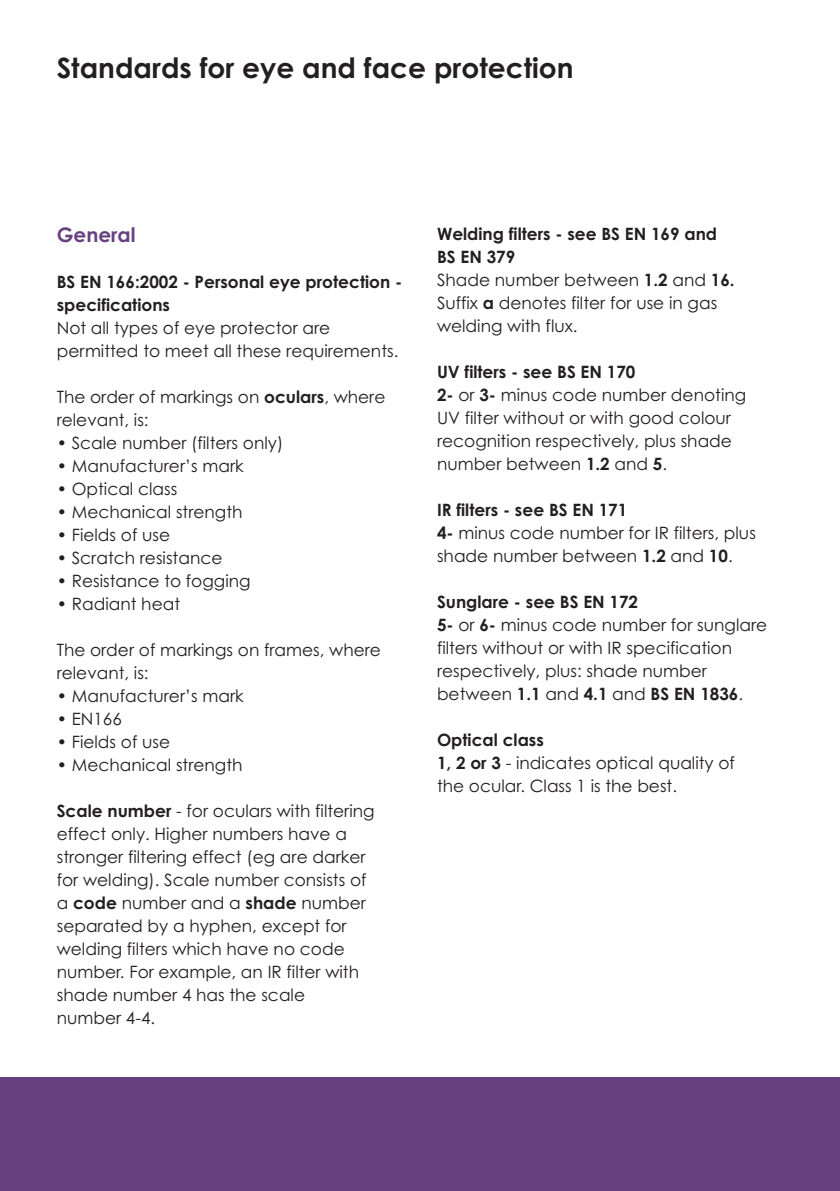
<style>
.page{position:relative;width:840px;height:1191px;background:#fff}
.page>*{position:absolute;margin:0;border:0;box-sizing:border-box;transform-origin:0 0}
.t1{font:700 28px "Century Gothic";color:#231f20}
.t2{font:700 20px "Century Gothic";color:#66407f}
.t3{font:17px/23px "Century Gothic";color:#231f20}
.t4{font:700 17px/23px "Century Gothic";color:#231f20}
.s1{font-weight:700}
</style>
<div class="page">
<div style="left:0;top:1077px;width:839px;height:114px;background:#66407f"></div>
<h1 class="t1" style="left:57px;top:57px;width:518px">Standards for eye and face protection</h1>
<p class="t2" style="left:57px;top:227px;width:80px">General</p>
<p class="t4" style="left:57px;top:272px;width:347px">BS EN 166:2002 - Personal eye protection - specifications</p>
<p class="t3" style="left:57px;top:318px;width:343px">Not all types of eye protector are permitted to meet all these requirements.</p>
<p class="t3" style="left:57px;top:387px;width:330px">The order of markings on <span class="s1">oculars</span>, where relevant, is:</p>
<p class="t3" style="left:57px;top:433px;width:228px">• Scale number (filters only)</p>
<p class="t3" style="left:57px;top:456px;width:188px">• Manufacturer’s mark</p>
<p class="t3" style="left:57px;top:479px;width:122px">• Optical class</p>
<p class="t3" style="left:57px;top:502px;width:187px">• Mechanical strength</p>
<p class="t3" style="left:57px;top:525px;width:115px">• Fields of use</p>
<p class="t3" style="left:57px;top:548px;width:167px">• Scratch resistance</p>
<p class="t3" style="left:57px;top:571px;width:195px">• Resistance to fogging</p>
<p class="t3" style="left:57px;top:594px;width:125px">• Radiant heat</p>
<p class="t3" style="left:57px;top:640px;width:325px">The order of markings on frames, where relevant, is:</p>
<p class="t3" style="left:57px;top:686px;width:188px">• Manufacturer’s mark</p>
<p class="t3" style="left:57px;top:709px;width:66px">• EN166</p>
<p class="t3" style="left:57px;top:732px;width:115px">• Fields of use</p>
<p class="t3" style="left:57px;top:755px;width:187px">• Mechanical strength</p>
<p class="t3" style="left:57px;top:801px;width:319px"><span class="s1">Scale number</span> - for oculars with filtering effect only. Higher numbers have a stronger filtering effect (eg are darker for welding). Scale number consists of a <span class="s1">code</span> number and a <span class="s1">shade</span> number separated by a hyphen, except for welding filters which have no code number. For example, an IR filter with shade number 4 has the scale<br>number 4-4.</p>
<p class="t3" style="left:437px;top:224px;width:299px"><span class="s1">Welding filters - see BS EN 169 and<br>BS EN 379<br></span>Shade number between <span class="s1">1.2</span> and <span class="s1">16.<br></span>Suffix <span class="s1">a</span> denotes filter for use in gas welding with flux.</p>
<p class="t3" style="left:437px;top:362px;width:310px"><span class="s1">UV filters - see BS EN 170<br>2-</span> or <span class="s1">3-</span> minus code number denoting<br>UV filter without or with good colour recognition respectively, plus shade number between <span class="s1">1.2</span> and <span class="s1">5</span>.</p>
<p class="t3" style="left:437px;top:500px;width:320px"><span class="s1">IR filters - see BS EN 171<br>4-</span> minus code number for IR filters, plus shade number between <span class="s1">1.2</span> and <span class="s1">10</span>.</p>
<p class="t3" style="left:437px;top:592px;width:331px"><span class="s1">Sunglare - see BS EN 172<br>5-</span> or <span class="s1">6-</span> minus code number for sunglare filters without or with IR specification respectively, plus: shade number between <span class="s1">1.1</span> and <span class="s1">4.1</span> and <span class="s1">BS EN 1836</span>.</p>
<p class="t3" style="left:437px;top:730px;width:299px"><span class="s1">Optical class<br>1, 2 or 3</span> - indicates optical quality of the ocular. Class 1 is the best.</p>
</div>
